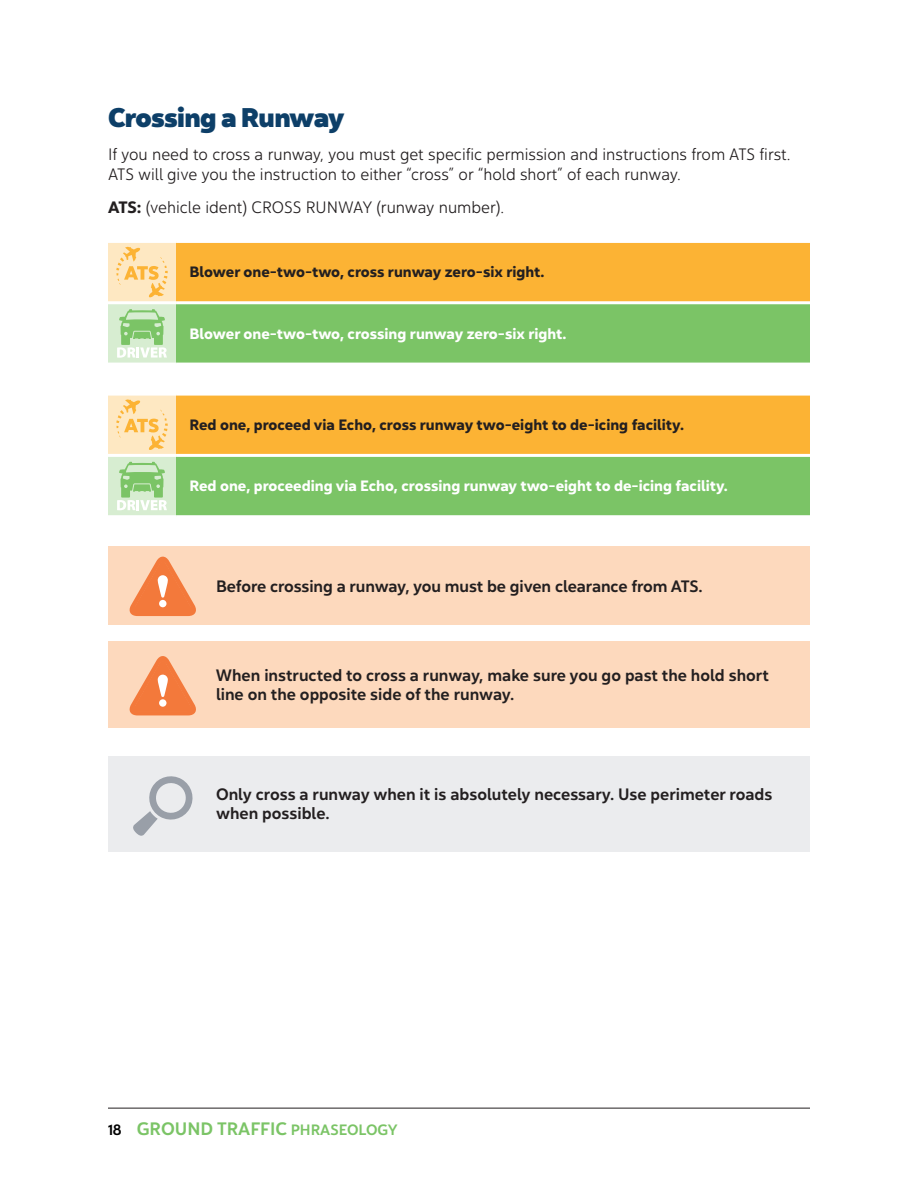
<style>
.page{position:relative;width:918px;height:1188px;background:#fff}
.page>*{position:absolute;margin:0;border:0;box-sizing:border-box;transform-origin:0 0}
.Header_1{font:27px "Yorkten Nor Bla";letter-spacing:-.03em;color:#0d3f68}
.t1{font:18px "Yorkten Nor Med";color:#7bc466}
.Sidebar{font:16.5px/19.5px "Yorkten Nor Med";color:#231f20}
.Body{font:16.5px/19.5px "Yorkten Nor Lig";color:#231f20}
.Table_Header{font:15px "Yorkten Nor Bol";color:#fff}
.Table_Header-2{font:15px "Yorkten Nor Bol";color:#231f20}
.s1{font-family:"Yorkten Nor Bol"}
.s2{font-family:"Yorkten Con Med";font-size:15px;color:#000}
.s3{font-size:15px}
</style>
<div class="page">
<hr style="left:108px;top:1108px;width:702px;height:1px;background:#231f20">
<div style="left:108px;top:241px;width:68px;height:62px;background:#fee8c2"></div>
<div style="left:176px;top:241px;width:634px;height:62px;background:#fcb334"></div>
<div style="left:108px;top:303px;width:68px;height:61px;background:#d7edd1"></div>
<div style="left:176px;top:303px;width:634px;height:61px;background:#7bc466"></div>
<hr style="left:108px;top:240px;width:68px;height:3px;background:#fff">
<hr style="left:176px;top:240px;width:634px;height:3px;background:#fff">
<hr style="left:108px;top:301px;width:68px;height:3px;background:#fff">
<hr style="left:176px;top:301px;width:634px;height:3px;background:#fff">
<hr style="left:108px;top:363px;width:68px;height:3px;background:#fff">
<hr style="left:176px;top:363px;width:634px;height:3px;background:#fff">
<svg style="left:116px;top:247px;width:52px;height:51px"></svg>
<svg style="left:117px;top:309px;width:50px;height:49px"></svg>
<div style="left:108px;top:394px;width:68px;height:61px;background:#fee8c2"></div>
<div style="left:176px;top:394px;width:634px;height:61px;background:#fcb334"></div>
<div style="left:108px;top:455px;width:68px;height:62px;background:#d7edd1"></div>
<div style="left:176px;top:455px;width:634px;height:62px;background:#7bc466"></div>
<hr style="left:108px;top:393px;width:68px;height:3px;background:#fff">
<hr style="left:176px;top:393px;width:634px;height:3px;background:#fff">
<hr style="left:108px;top:454px;width:68px;height:3px;background:#fff">
<hr style="left:176px;top:454px;width:634px;height:3px;background:#fff">
<hr style="left:108px;top:515px;width:68px;height:3px;background:#fff">
<hr style="left:176px;top:515px;width:634px;height:3px;background:#fff">
<svg style="left:116px;top:399px;width:52px;height:51px"></svg>
<svg style="left:117px;top:462px;width:50px;height:48px"></svg>
<div style="left:108px;top:547px;width:702px;height:78px;background:#fdd9bd"></div>
<svg style="left:130px;top:557px;width:66px;height:59px"></svg>
<div style="left:159px;top:600px;width:8px;height:7px;background:#fff;border-radius:50%"></div>
<div style="left:108px;top:642px;width:702px;height:86px;background:#fdd9bd"></div>
<svg style="left:130px;top:656px;width:66px;height:59px"></svg>
<div style="left:159px;top:699px;width:8px;height:8px;background:#fff;border-radius:50%"></div>
<div style="left:108px;top:756px;width:702px;height:95px;background:#ebecee"></div>
<svg style="left:133px;top:776px;width:60px;height:60px"></svg>
<p class="Header_1" style="left:108px;top:99px;width:238px">Crossing a Runway</p>
<p class="Body" style="left:108px;top:145px;width:684px">If you need to cross a runway, you must get specific permission and instructions from ATS first.<br>ATS will give you the instruction to either “cross” or “hold short” of each runway.</p>
<p class="Body" style="left:108px;top:197px;width:398px"><span class="s1">ATS:</span> (vehicle ident) CROSS RUNWAY (runway number).</p>
<p class="Table_Header-2" style="left:190px;top:262px;width:357px">Blower one-two-two, cross runway zero-six right.</p>
<p class="Table_Header" style="left:190px;top:323px;width:378px">Blower one-two-two, crossing runway zero-six right.</p>
<p class="Table_Header-2" style="left:190px;top:415px;width:496px">Red one, proceed via Echo, cross runway two-eight to de-icing facility.</p>
<p class="Table_Header" style="left:190px;top:476px;width:540px">Red one, proceeding via Echo, crossing runway two-eight to de-icing facility.</p>
<p class="Sidebar" style="left:216px;top:576px;width:488px">Before crossing a runway, you must be given clearance from ATS.</p>
<p class="Sidebar" style="left:216px;top:665px;width:554px">When instructed to cross a runway, make sure you go past the hold short line on the opposite side of the runway.</p>
<p class="Sidebar" style="left:216px;top:784px;width:558px">Only cross a runway when it is absolutely necessary. Use perimeter roads when possible.</p>
<p class="t1" style="left:108px;top:1117px;width:291px"><span class="s2">18</span> GROUND TRAFFIC <span class="s3">PHRASEOLOGY</span></p>
</div>
